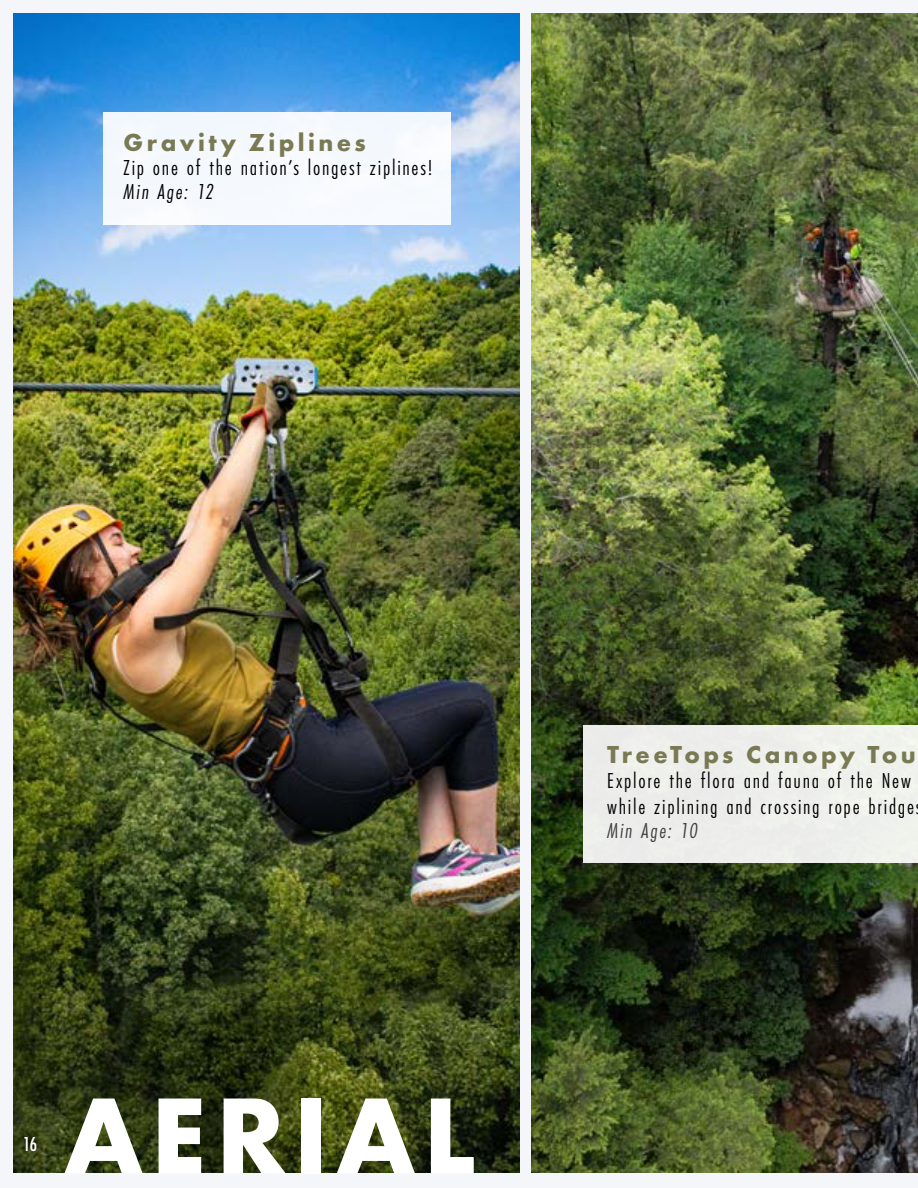
<style>
.page{position:relative;width:918px;height:1188px;background:#f5f6fa}
.page>*{position:absolute;margin:0;border:0;box-sizing:border-box;transform-origin:0 0}
.t1{font:700 112.5px "Futura PT";letter-spacing:.065em;color:#fff}
.t2{font:700 25.5px "Futura PT";letter-spacing:.135em;color:#797a53}
.t3{font:22.5px/25.5px "Futura PT Cond";letter-spacing:.075em;color:#000}
.t4{font:italic 22.5px "Futura PT Cond";letter-spacing:.075em;color:#000}
.t5{font:italic 22.5px "Futura PT Cond";letter-spacing:.075em;color:#414042}
.t6{font:500 21px "Futura PT Cond";color:#fff}
</style>
<div class="page">
<img style="left:532px;top:14px;width:386px;height:1158px">
<div style="left:583px;top:725px;width:335px;height:138px;background:#edefeb"></div>
<img style="left:14px;top:14px;width:506px;height:1158px">
<div style="left:104px;top:112px;width:347px;height:113px;background:#f5f9fd"></div>
<div style="left:19px;top:1131px;width:22px;height:24px;background:#000;opacity:.4"></div>
<p class="t2" style="left:124px;top:126px;width:244px">Gravity Ziplines</p>
<p class="t3" style="left:124px;top:154px;width:311px">Zip one of the nation’s longest ziplines!</p>
<p class="t4" style="left:124px;top:178px;width:92px">Min Age: 12</p>
<p class="t6" style="left:32px;top:1126px;width:16px">16</p>
<p class="t6" style="left:23px;top:1132px;width:16px">16</p>
<h1 class="t1" style="left:64px;top:1063px;width:414px">AERIAL</h1>
<p class="t2" style="left:607px;top:738px;width:310px">TreeTops Canopy Tou</p>
<p class="t3" style="left:607px;top:768px;width:308px">Explore the flora and fauna of the New while ziplining and crossing rope bridge</p>
<p class="t5" style="left:607px;top:818px;width:92px">Min Age: 10</p>
</div>
